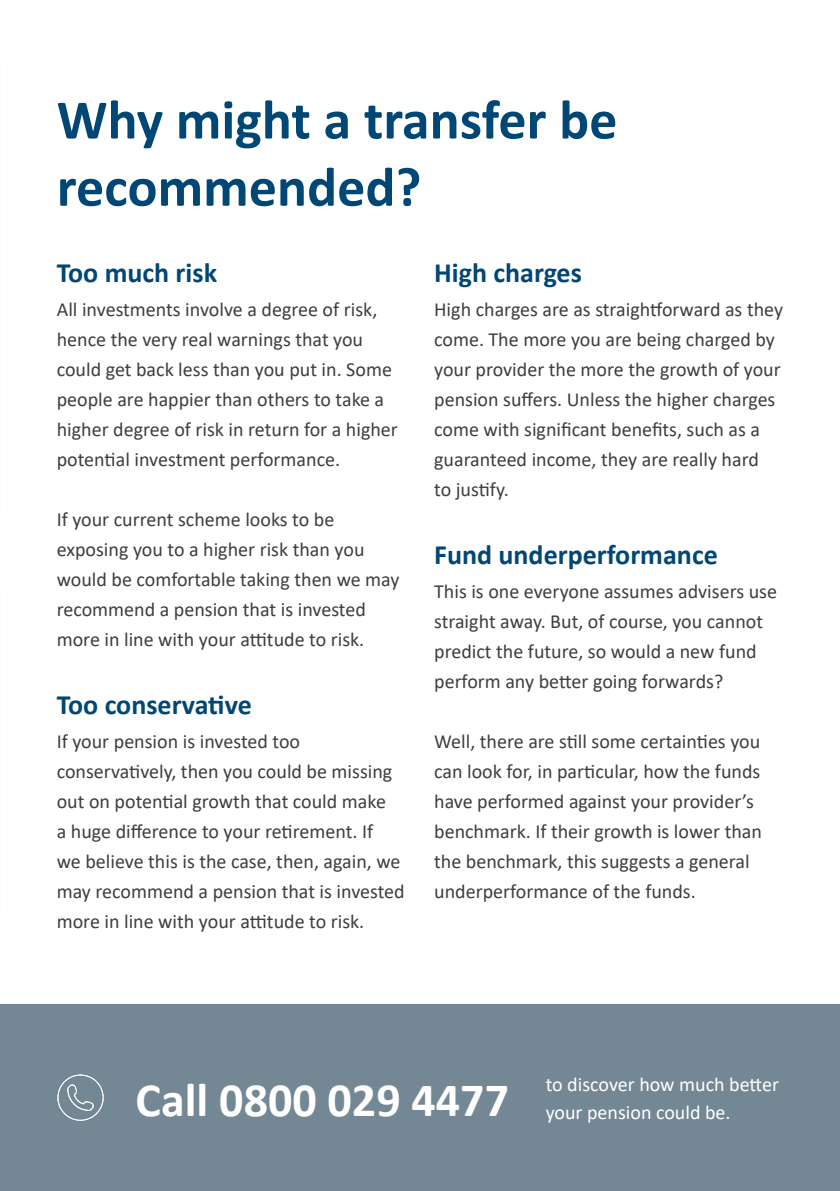
<style>
.page{position:relative;width:840px;height:1191px;background:#fff}
.page>*{position:absolute;margin:0;border:0;box-sizing:border-box;transform-origin:0 0}
.t1{font:700 56px/67.2px "Calibri";color:#004775}
.t2{font:700 48px "Calibri";color:#fff}
.t3{font:700 28px "Calibri";color:#004775}
.t4{font:20px/30px "Calibri";color:#3e3e3e}
.t5{font:20px/28px "Calibri";color:#fff}
</style>
<div class="page">
<div style="left:0;top:1004px;width:839px;height:187px;background:#748794"></div>
<img style="left:57px;top:1074px;width:47px;height:47px">
<h1 class="t1" style="left:57px;top:85px;width:562px">Why might a transfer be recommended?</h1>
<h3 class="t3" style="left:57px;top:253px;width:162px">Too much risk</h3>
<p class="t4" style="left:57px;top:294px;width:342px">All investments involve a degree of risk, hence the very real warnings that you could get back less than you put in. Some people are happier than others to take a higher degree of risk in return for a higher potential investment performance.</p>
<p class="t4" style="left:57px;top:504px;width:344px">If your current scheme looks to be exposing you to a higher risk than you would be comfortable taking then we may recommend a pension that is invested more in line with your attitude to risk.</p>
<h3 class="t3" style="left:57px;top:685px;width:196px">Too conservative</h3>
<p class="t4" style="left:57px;top:726px;width:349px">If your pension is invested too conservatively, then you could be missing out on potential growth that could make<br>a huge difference to your retirement. If<br>we believe this is the case, then, again, we may recommend a pension that is invested more in line with your attitude to risk.</p>
<h3 class="t3" style="left:434px;top:253px;width:149px">High charges</h3>
<p class="t4" style="left:434px;top:294px;width:350px">High charges are as straightforward as they come. The more you are being charged by your provider the more the growth of your pension suffers. Unless the higher charges come with significant benefits, such as a guaranteed income, they are really hard<br>to justify.</p>
<h3 class="t3" style="left:434px;top:535px;width:285px">Fund underperformance</h3>
<p class="t4" style="left:434px;top:576px;width:344px">This is one everyone assumes advisers use straight away. But, of course, you cannot predict the future, so would a new fund perform any better going forwards?</p>
<p class="t4" style="left:434px;top:726px;width:329px">Well, there are still some certainties you can look for, in particular, how the funds have performed against your provider’s benchmark. If their growth is lower than the benchmark, this suggests a general underperformance of the funds.</p>
<h2 class="t2" style="left:136px;top:1065px;width:374px">Call 0800 029 4477</h2>
<p class="t5" style="left:545px;top:1070px;width:235px">to discover how much better your pension could be.</p>
</div>
